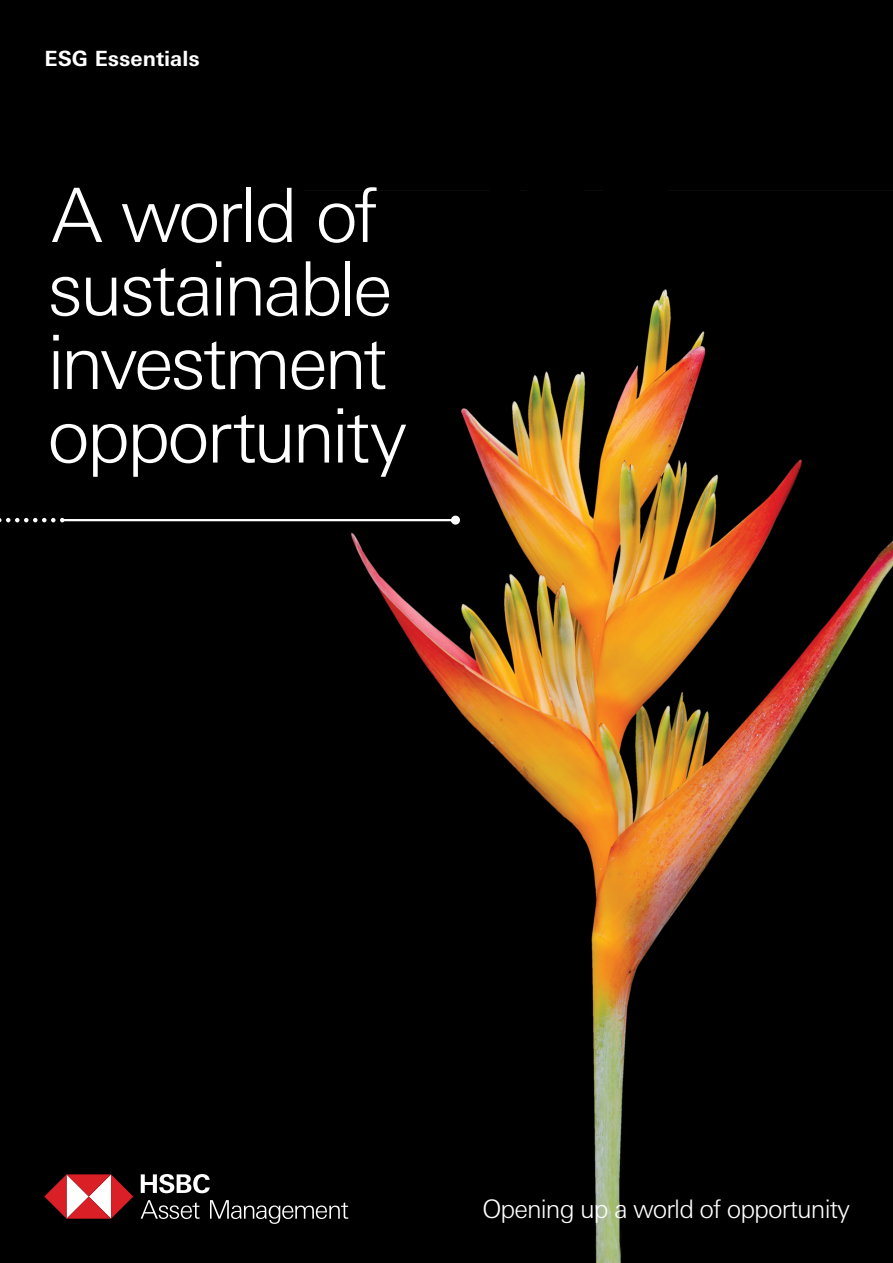
<style>
.page{position:relative;width:893px;height:1263px;background:#000}
.page>*{position:absolute;margin:0;border:0;box-sizing:border-box;transform-origin:0 0}
.t1{font:300 75px/73.5px "Univers Nextfor HSBC";letter-spacing:-.05em;color:#fff}
.t2{font:300 25.5px "Univers Nextfor HSBC";letter-spacing:-.035em;color:#fff}
.t3{font:700 21px "Univers Nextfor HSBC";color:#fff}
</style>
<div class="page">
<img style="left:348px;top:289px;width:545px;height:974px">
<svg style="left:0;top:516px;width:460px;height:9px"></svg>
<svg style="left:44px;top:1174px;width:89px;height:45px"></svg>
<svg style="left:141px;top:1200px;width:59px;height:19px"></svg>
<svg style="left:210px;top:1200px;width:138px;height:24px"></svg>
<svg style="left:141px;top:1174px;width:69px;height:19px"></svg>
<p class="t3" style="left:45px;top:44px;width:157px">ESG Essentials</p>
<p class="t1" style="left:47px;top:174px;width:362px">A world of sustainable investment opportunity</p>
<p class="t2" style="left:482px;top:1191px;width:369px">Opening up a world of opportunity</p>
</div>
